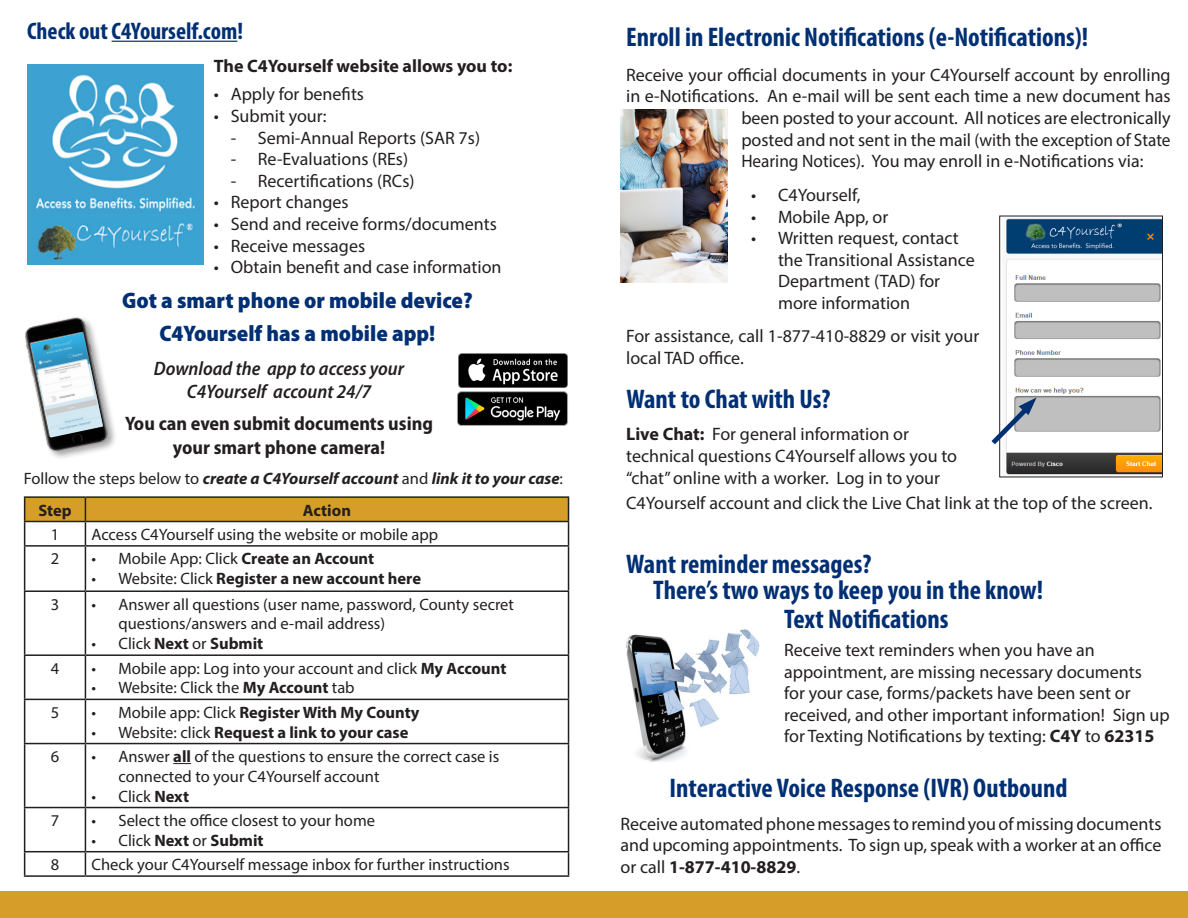
<style>
.page{position:relative;width:1188px;height:918px;background:#fff}
.page>*{position:absolute;margin:0;border:0;box-sizing:border-box;transform-origin:0 0}
.t1{font:700 condensed 27px "Myriad Pro";color:#002f73}
.t2{font:700 condensed 24px "Myriad Pro";color:#002f73}
.t3{font:900 semi-condensed 22.5px/32.4px "Myriad Pro";color:#002f73;text-align:center}
.t4{font:700 semi-condensed 19.5px/23.4px "Myriad Pro";color:#231f20;text-align:center}
.t5{font:italic 600 semi-condensed 19.5px "Myriad Pro";color:#231f20}
.t6{font:18px/21.6px "Myriad Pro";color:#231f20}
.t7{font:18px "Myriad Pro";color:#231f20;scale:.96 1}
.t8{font:700 18px "Myriad Pro";color:#231f20}
.t9{font:16.5px/19.8px "Myriad Pro";color:#231f20}
.t10{font:700 16.5px "Myriad Pro";color:#231f20}
.t11{font:italic 700 16.5px "Myriad Pro";color:#231f20}
.s1{font-weight:400;font-style:normal}
.s2{font-weight:700}
.s3{font-weight:400}
</style>
<div class="page">
<div style="left:0;top:891px;width:1188px;height:27px;background:#d69e28"></div>
<hr style="left:24px;top:496px;width:61px;height:2px;background:#231f20">
<hr style="left:85px;top:496px;width:484px;height:2px;background:#231f20">
<svg style="left:24px;top:497px;width:545px;height:48px"></svg>
<hr style="left:24px;top:545px;width:61px;height:2px;background:#231f20">
<hr style="left:24px;top:547px;width:1px;height:43px;background:#231f20">
<hr style="left:85px;top:545px;width:484px;height:2px;background:#231f20">
<hr style="left:85px;top:547px;width:1px;height:43px;background:#231f20">
<hr style="left:568px;top:547px;width:1px;height:43px;background:#231f20">
<hr style="left:24px;top:590px;width:61px;height:2px;background:#231f20">
<hr style="left:24px;top:592px;width:1px;height:62px;background:#231f20">
<hr style="left:85px;top:590px;width:484px;height:2px;background:#231f20">
<hr style="left:85px;top:592px;width:1px;height:62px;background:#231f20">
<hr style="left:568px;top:592px;width:1px;height:62px;background:#231f20">
<hr style="left:24px;top:654px;width:61px;height:2px;background:#231f20">
<hr style="left:24px;top:656px;width:1px;height:43px;background:#231f20">
<hr style="left:85px;top:654px;width:484px;height:2px;background:#231f20">
<hr style="left:85px;top:656px;width:1px;height:43px;background:#231f20">
<hr style="left:568px;top:656px;width:1px;height:43px;background:#231f20">
<hr style="left:24px;top:699px;width:61px;height:1px;background:#231f20">
<hr style="left:24px;top:700px;width:1px;height:43px;background:#231f20">
<hr style="left:85px;top:699px;width:484px;height:1px;background:#231f20">
<hr style="left:85px;top:700px;width:1px;height:43px;background:#231f20">
<hr style="left:568px;top:700px;width:1px;height:43px;background:#231f20">
<hr style="left:24px;top:743px;width:61px;height:1px;background:#231f20">
<hr style="left:24px;top:744px;width:1px;height:63px;background:#231f20">
<hr style="left:85px;top:743px;width:484px;height:1px;background:#231f20">
<hr style="left:85px;top:744px;width:1px;height:63px;background:#231f20">
<hr style="left:568px;top:744px;width:1px;height:63px;background:#231f20">
<hr style="left:24px;top:807px;width:61px;height:1px;background:#231f20">
<hr style="left:24px;top:808px;width:1px;height:43px;background:#231f20">
<hr style="left:85px;top:807px;width:484px;height:1px;background:#231f20">
<hr style="left:85px;top:808px;width:1px;height:43px;background:#231f20">
<hr style="left:568px;top:808px;width:1px;height:43px;background:#231f20">
<hr style="left:24px;top:851px;width:61px;height:1px;background:#231f20">
<svg style="left:24px;top:852px;width:1px;height:23px"></svg>
<hr style="left:85px;top:851px;width:484px;height:1px;background:#231f20">
<svg style="left:85px;top:852px;width:1px;height:23px"></svg>
<svg style="left:568px;top:852px;width:1px;height:23px"></svg>
<hr style="left:24px;top:875px;width:61px;height:2px;background:#231f20">
<hr style="left:85px;top:875px;width:484px;height:2px;background:#231f20">
<svg style="left:173px;top:763px;width:18px;height:1px"></svg>
<div style="left:27px;top:64px;width:177px;height:201px;background:#3da2d1"></div>
<img style="left:35px;top:74px;width:160px;height:186px">
<img style="left:457px;top:383px;width:111px;height:43px">
<img style="left:459px;top:353px;width:109px;height:34px">
<div style="left:24px;top:316px;width:94px;height:144px;background:#231f20;opacity:.4"></div>
<img style="left:24px;top:316px;width:88px;height:139px">
<img style="left:31px;top:333px;width:72px;height:105px">
<hr style="left:112px;top:41px;width:125px;height:1px;background:#002f73">
<img style="left:1006px;top:218px;width:155px;height:257px">
<div style="left:1000px;top:216px;width:163px;height:261px;border:1px solid #231f20"></div>
<img style="left:620px;top:110px;width:108px;height:173px">
<svg style="left:991px;top:397px;width:46px;height:47px"></svg>
<img style="left:625px;top:629px;width:135px;height:133px">
<p class="t2" style="left:27px;top:16px;width:218px">Check out C4Yourself.com!</p>
<p class="t8" style="left:214px;top:54px;width:300px">The C4Yourself website allows you to:</p>
<p class="t6" style="left:214px;top:83px;width:152px">• Apply for benefits</p>
<p class="t6" style="left:214px;top:105px;width:114px">• Submit your:</p>
<p class="t6" style="left:231px;top:126px;width:251px">- Semi-Annual Reports (SAR 7s)</p>
<p class="t6" style="left:231px;top:148px;width:179px">- Re-Evaluations (REs)</p>
<p class="t6" style="left:231px;top:170px;width:185px">- Recertifications (RCs)</p>
<p class="t6" style="left:214px;top:191px;width:136px">• Report changes</p>
<p class="t6" style="left:214px;top:213px;width:284px">• Send and receive forms/documents</p>
<p class="t6" style="left:214px;top:234px;width:153px">• Receive messages</p>
<p class="t6" style="left:214px;top:256px;width:289px">• Obtain benefit and case information</p>
<p class="t3" style="left:122px;top:285px;width:352px">Got a smart phone or mobile device?<br>C4Yourself has a mobile app!</p>
<p class="t5" style="left:154px;top:358px;width:252px">Download the app to access your</p>
<p class="t5" style="left:187px;top:381px;width:186px">C4Yourself account 24/7</p>
<p class="t4" style="left:125px;top:412px;width:309px">You can even submit documents using your smart phone camera!</p>
<p class="t11" style="left:24px;top:467px;width:541px"><span class="s1">Follow the steps below to</span> create a C4Yourself account <span class="s1">and</span> link it to your case<span class="s1">:</span></p>
<p class="t10" style="left:38px;top:499px;width:35px">Step</p>
<p class="t10" style="left:303px;top:499px;width:50px">Action</p>
<p class="t9" style="left:51px;top:524px;width:10px">1</p>
<p class="t9" style="left:91px;top:524px;width:348px">Access C4Yourself using the website or mobile app</p>
<p class="t9" style="left:51px;top:549px;width:10px">2</p>
<p class="t9" style="left:91px;top:549px;width:284px">• Mobile App: Click <span class="s2">Create an Account</span></p>
<p class="t10" style="left:91px;top:568px;width:331px"><span class="s3">• Website: Click</span> Register a new account here</p>
<p class="t9" style="left:51px;top:594px;width:10px">3</p>
<p class="t9" style="left:118px;top:594px;width:397px;text-indent:-27px">• Answer all questions (user name, password, County secret questions/answers and e-mail address)</p>
<p class="t10" style="left:91px;top:633px;width:173px"><span class="s3">• Click</span> Next <span class="s3">or</span> Submit</p>
<p class="t9" style="left:51px;top:658px;width:10px">4</p>
<p class="t9" style="left:91px;top:658px;width:417px">• Mobile app: Log into your account and click <span class="s2">My Account</span></p>
<p class="t9" style="left:91px;top:678px;width:265px">• Website: Click the <span class="s2">My Account</span> tab</p>
<p class="t9" style="left:51px;top:702px;width:10px">5</p>
<p class="t10" style="left:91px;top:701px;width:330px"><span class="s3">• Mobile app: Click</span> Register With My County</p>
<p class="t10" style="left:91px;top:721px;width:319px"><span class="s3">• Website: click</span> Request a link to your case</p>
<p class="t9" style="left:51px;top:746px;width:10px">6</p>
<p class="t9" style="left:118px;top:746px;width:382px;text-indent:-27px">• Answer <span class="s2">all</span> of the questions to ensure the correct case is connected to your C4Yourself account</p>
<p class="t9" style="left:91px;top:786px;width:99px">• Click <span class="s2">Next</span></p>
<p class="t9" style="left:51px;top:810px;width:10px">7</p>
<p class="t9" style="left:91px;top:810px;width:285px">• Select the office closest to your home</p>
<p class="t10" style="left:91px;top:829px;width:174px"><span class="s3">• Click</span> Next <span class="s3">or</span> Submit</p>
<p class="t9" style="left:51px;top:854px;width:10px">8</p>
<p class="t9" style="left:91px;top:854px;width:420px">Check your C4Yourself message inbox for further instructions</p>
<p class="t1" style="left:626px;top:20px;width:464px">Enroll in Electronic Notifications (e-Notifications)!</p>
<p class="t6" style="left:626px;top:64px;width:546px">Receive your official documents in your C4Yourself account by enrolling</p>
<p class="t6" style="left:626px;top:85px;width:546px">in e-Notifications. An e-mail will be sent each time a new document has</p>
<p class="t6" style="left:741px;top:107px;width:431px">been posted to your account. All notices are electronically</p>
<p class="t6" style="left:741px;top:129px;width:431px">posted and not sent in the mail (with the exception of State</p>
<p class="t7" style="left:741px;top:150px;width:420px">Hearing Notices). You may enroll in e-Notifications via:</p>
<p class="t6" style="left:751px;top:184px;width:111px">• C4Yourself,</p>
<p class="t6" style="left:751px;top:205px;width:139px">• Mobile App, or</p>
<p class="t6" style="left:778px;top:227px;width:198px;text-indent:-27px">• Written request, contact the Transitional Assistance<br>Department (TAD) for more information</p>
<p class="t6" style="left:626px;top:325px;width:355px">For assistance, call 1-877-410-8829 or visit your local TAD office.</p>
<p class="t1" style="left:626px;top:382px;width:206px">Want to Chat with Us?</p>
<p class="t6" style="left:626px;top:423px;width:332px"><span class="s2">Live Chat:</span> For general information or technical questions C4Yourself allows you to “chat” online with a worker. Log in to your</p>
<p class="t6" style="left:626px;top:492px;width:528px">C4Yourself account and click the Live Chat link at the top of the screen.</p>
<p class="t1" style="left:626px;top:547px;width:247px">Want reminder messages?</p>
<p class="t1" style="left:653px;top:573px;width:391px">There’s two ways to keep you in the know!</p>
<p class="t1" style="left:784px;top:602px;width:166px">Text Notifications</p>
<p class="t6" style="left:784px;top:639px;width:387px">Receive text reminders when you have an appointment, are missing necessary documents<br>for your case, forms/packets have been sent or received, and other important information! Sign up for Texting Notifications by texting: <span class="s2">C4Y</span> to <span class="s2">62315</span></p>
<p class="t1" style="left:670px;top:772px;width:399px">Interactive Voice Response (IVR) Outbound</p>
<p class="t6" style="left:621px;top:813px;width:542px;text-align:justify">Receive automated phone messages to remind you of missing documents and upcoming appointments. To sign up, speak with a worker at an office or call <span class="s2">1-877-410-8829</span>.</p>
</div>
